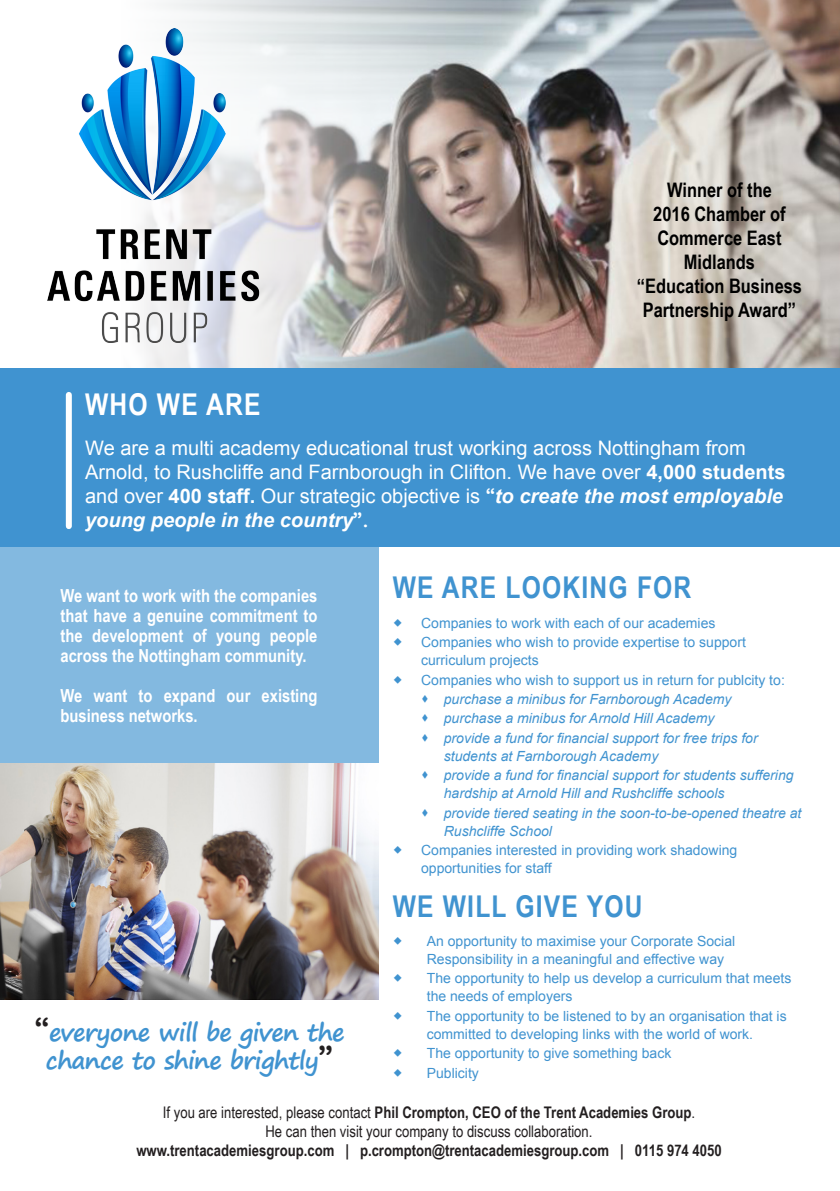
<style>
.page{position:relative;width:840px;height:1191px;background:#fff}
.page>*{position:absolute;margin:0;border:0;box-sizing:border-box;transform-origin:0 0}
.t1{font:700 30px "Arial Narrow";letter-spacing:.04em;color:#4093d0}
.t2{font:700 30px "Arial Narrow";letter-spacing:.04em;color:#fff}
.t3{font:700 24px/28px "Segoe Print";letter-spacing:-.03em;color:#4093d0;text-align:center}
.t4{font:20px/24px "Arial";color:#fff}
.t5{font:700 20px/24px "Arial Narrow";color:#000;text-align:center}
.t6{font:700 18px/20px "Arial Narrow";color:#fff;text-align:justify}
.t7{font:700 16px "Arial Narrow";color:#231f20}
.t8{font:16px "Arial Narrow";color:#231f20}
.t9{font:14px/18px "Arial";color:#4093d0}
.t10{font:italic 14px/18px "Arial";color:#4093d0}
.s1{font-weight:700}
.s2{font-family:"Arial Rounded MT Bold"}
.s3{font-weight:700;font-style:italic}
.s4{font-family:"Arial Rounded MT Bold";font-weight:400;font-size:32px;color:#231f20}
.s5{font-weight:400}
</style>
<div class="page">
<img style="left:0;top:0;width:839px;height:369px">
<img style="left:48px;top:28px;width:215px;height:314px">
<div style="left:0;top:369px;width:839px;height:178px;background:#4093d0"></div>
<div style="left:66px;top:395px;width:6px;height:131px;background:#fff"></div>
<div style="left:0;top:547px;width:378px;height:216px;background:#83b9e0"></div>
<img style="left:0;top:763px;width:378px;height:236px">
<p class="t5" style="left:653px;top:177px;width:134px">Winner of the<br>2016 Chamber of<br>Commerce East<br>Midlands</p>
<p class="t5" style="left:636px;top:273px;width:166px;text-align:left">“Education Business<br>Partnership Award”</p>
<p class="t2" style="left:85px;top:382px;width:177px">WHO WE ARE</p>
<p class="t4" style="left:85px;top:436px;width:701px">We are a multi academy educational trust working across Nottingham from Arnold, to Rushcliffe and Farnborough in Clifton. We have over <span class="s1">4,000 students </span>and over <span class="s1">400 staff.</span> Our strategic objective is <span class="s2">“</span><span class="s3">to create the most employable young people in the country</span><span class="s2">”.</span></p>
<p class="t1" style="left:392px;top:565px;width:300px">WE ARE LOOKING FOR</p>
<p class="t9" style="left:421px;top:614px;width:296px">Companies to work with each of our academies</p>
<p class="t9" style="left:421px;top:633px;width:326px">Companies who wish to provide expertise to support curriculum projects</p>
<p class="t9" style="left:421px;top:671px;width:365px">Companies who wish to support us in return for publcity to:</p>
<p class="t10" style="left:443px;top:690px;width:289px">purchase a minibus for Farnborough Academy</p>
<p class="t10" style="left:443px;top:709px;width:272px">purchase a minibus for Arnold Hill Academy</p>
<p class="t10" style="left:443px;top:729px;width:315px">provide a fund for financial support for free trips for students at Farnborough Academy</p>
<p class="t10" style="left:443px;top:766px;width:351px">provide a fund for financial support for students suffering hardship at Arnold Hill and Rushcliffe schools</p>
<p class="t10" style="left:443px;top:804px;width:359px">provide tiered seating in the soon-to-be-opened theatre at<br>Rushcliffe School</p>
<p class="t9" style="left:421px;top:841px;width:317px">Companies interested in providing work shadowing opportunities for staff</p>
<p class="t1" style="left:392px;top:883px;width:251px">WE WILL GIVE YOU</p>
<p class="t9" style="left:426px;top:932px;width:310px">An opportunity to maximise your Corporate Social<br>Responsibility in a meaningful and effective way</p>
<p class="t9" style="left:426px;top:969px;width:366px">The opportunity to help us develop a curriculum that meets the needs of employers</p>
<p class="t9" style="left:426px;top:1007px;width:361px">The opportunity to be listened to by an organisation that is committed to developing links with the world of work.</p>
<p class="t9" style="left:426px;top:1044px;width:246px">The opportunity to give something back</p>
<p class="t9" style="left:426px;top:1063px;width:54px">Publicity</p>
<p class="t6" style="left:60px;top:584px;width:258px">We want to work with the companies that have a genuine commitment to the development of young people across the Nottingham community.</p>
<p class="t6" style="left:60px;top:684px;width:258px">We want to expand our existing business networks.</p>
<p class="t3" style="left:34px;top:1017px;width:311px"><span class="s4">“</span>everyone will be given the chance to shine brightly<span class="s4">”</span></p>
<p class="t7" style="left:163px;top:1099px;width:533px"><span class="s5">If you are interested, please contact</span> Phil Crompton, CEO of the Trent Academies Group<span class="s5">.</span></p>
<p class="t8" style="left:265px;top:1119px;width:328px">He can then visit your company to discuss collaboration.</p>
<p class="t7" style="left:136px;top:1138px;width:586px">www.trentacademiesgroup.com | p.crompton@trentacademiesgroup.com | 0115 974 4050</p>
</div>
